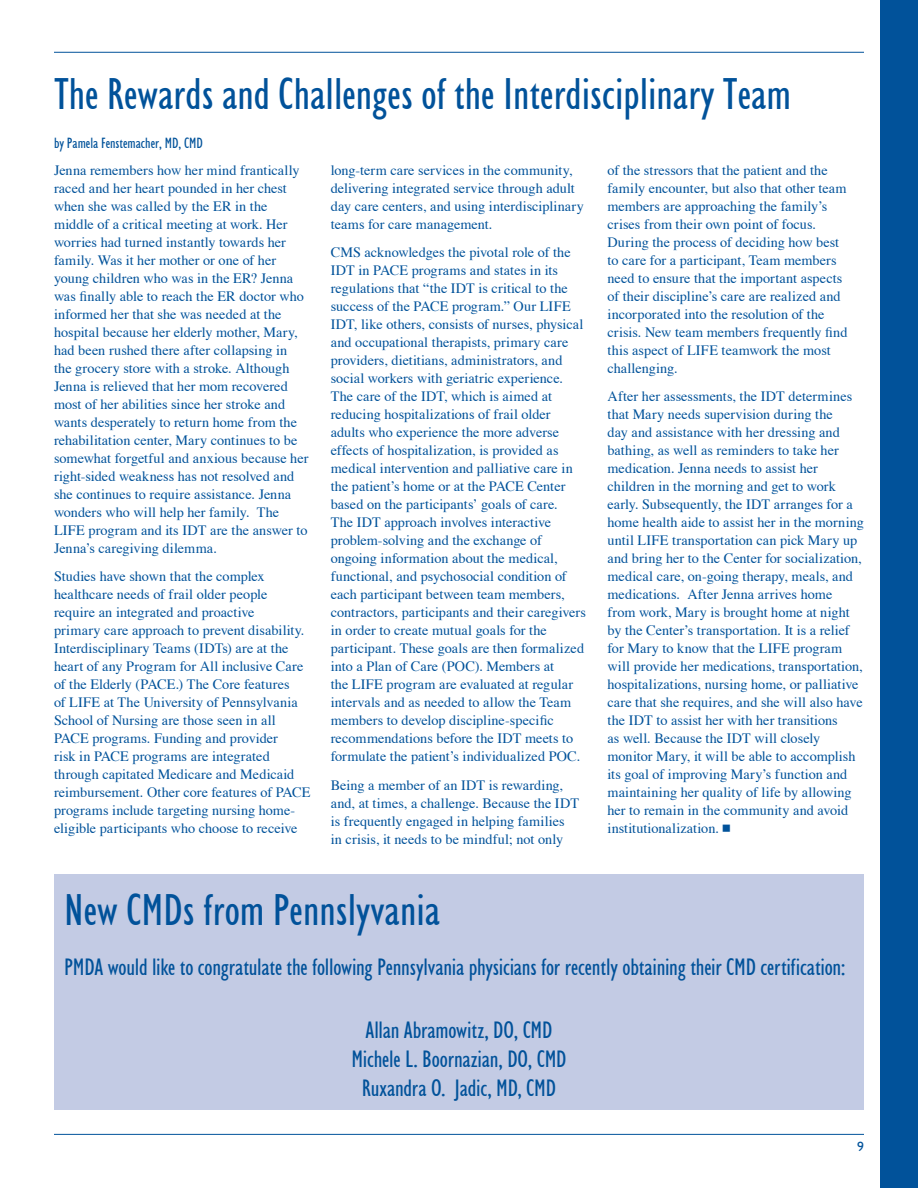
<style>
.page{position:relative;width:918px;height:1188px;background:#fff}
.page>*{position:absolute;margin:0;border:0;box-sizing:border-box;transform-origin:0 0}
.Headline_1{font:condensed 45px "Humanist 521 BT";color:#01529a}
.Subhead_One{font:condensed 24px "Humanist 521 BT";letter-spacing:-.01em;color:#01529a}
.Headline_1-2{font:condensed 15px "Humanist 521 BT";color:#01529a}
.Body_Text{font:14.25px/18px "Times";color:#01529a}
.t1{font:13.5px "Humanist 521 BT";color:#01529a}
</style>
<div class="page">
<hr style="left:54px;top:1134px;width:810px;height:1px;background:#01529a">
<div style="left:880px;top:0;width:38px;height:1188px;background:#01529a"></div>
<hr style="left:54px;top:52px;width:810px;height:1px;background:#01529a">
<div style="left:54px;top:875px;width:810px;height:235px;background:#c3cbe4"></div>
<p class="Headline_1" style="left:54px;top:68px;width:739px">The Rewards and Challenges of the Interdisciplinary Team</p>
<p class="Headline_1-2" style="left:54px;top:135px;width:151px">by Pamela Fenstemacher, MD, CMD</p>
<p class="Body_Text" style="left:54px;top:162px;width:256px">Jenna remembers how her mind frantically raced and her heart pounded in her chest when she was called by the ER in the middle of a critical meeting at work. Her worries had turned instantly towards her family. Was it her mother or one of her young children who was in the ER? Jenna was finally able to reach the ER doctor who informed her that she was needed at the hospital because her elderly mother, Mary, had been rushed there after collapsing in the grocery store with a stroke. Although Jenna is relieved that her mom recovered most of her abilities since her stroke and wants desperately to return home from the rehabilitation center, Mary continues to be somewhat forgetful and anxious because her right-sided weakness has not resolved and she continues to require assistance. Jenna wonders who will help her family. The LIFE program and its IDT are the answer to Jenna’s caregiving dilemma.</p>
<p class="Body_Text" style="left:54px;top:569px;width:258px">Studies have shown that the complex healthcare needs of frail older people require an integrated and proactive<br>primary care approach to prevent disability.<br>Interdisciplinary Teams (IDTs) are at the heart of any Program for All inclusive Care of the Elderly (PACE.) The Core features<br>of LIFE at The University of Pennsylvania School of Nursing are those seen in all PACE programs. Funding and provider<br>risk in PACE programs are integrated through capitated Medicare and Medicaid reimbursement. Other core features of PACE programs include targeting nursing home&shy;eligible participants who choose to receive</p>
<p class="Body_Text" style="left:331px;top:162px;width:255px">long-term care services in the community, delivering integrated service through adult day care centers, and using interdisciplinary teams for care management.</p>
<p class="Body_Text" style="left:331px;top:245px;width:257px">CMS acknowledges the pivotal role of the IDT in PACE programs and states in its regulations that “the IDT is critical to the success of the PACE program.” Our LIFE IDT, like others, consists of nurses, physical and occupational therapists, primary care providers, dietitians, administrators, and social workers with geriatric experience.<br>The care of the IDT, which is aimed at reducing hospitalizations of frail older adults who experience the more adverse effects of hospitalization, is provided as medical intervention and palliative care in the patient’s home or at the PACE Center based on the participants’ goals of care.<br>The IDT approach involves interactive problem-solving and the exchange of ongoing information about the medical, functional, and psychosocial condition of each participant between team members, contractors, participants and their caregivers in order to create mutual goals for the participant. These goals are then formalized into a Plan of Care (POC). Members at<br>the LIFE program are evaluated at regular intervals and as needed to allow the Team members to develop discipline-specific recommendations before the IDT meets to formulate the patient’s individualized POC.</p>
<p class="Body_Text" style="left:331px;top:777px;width:250px">Being a member of an IDT is rewarding, and, at times, a challenge. Because the IDT is frequently engaged in helping families in crisis, it needs to be mindful; not only</p>
<p class="Body_Text" style="left:608px;top:162px;width:242px">of the stressors that the patient and the family encounter, but also that other team members are approaching the family’s crises from their own point of focus.<br>During the process of deciding how best to care for a participant, Team members need to ensure that the important aspects of their discipline’s care are realized and incorporated into the resolution of the crisis. New team members frequently find this aspect of LIFE teamwork the most challenging.</p>
<p class="Body_Text" style="left:608px;top:389px;width:258px">After her assessments, the IDT determines that Mary needs supervision during the<br>day and assistance with her dressing and bathing, as well as reminders to take her medication. Jenna needs to assist her children in the morning and get to work early. Subsequently, the IDT arranges for a home health aide to assist her in the morning until LIFE transportation can pick Mary up and bring her to the Center for socialization, medical care, on-going therapy, meals, and medications. After Jenna arrives home<br>from work, Mary is brought home at night by the Center’s transportation. It is a relief for Mary to know that the LIFE program will provide her medications, transportation, hospitalizations, nursing home, or palliative care that she requires, and she will also have the IDT to assist her with her transitions<br>as well. Because the IDT will closely monitor Mary, it will be able to accomplish its goal of improving Mary’s function and maintaining her quality of life by allowing her to remain in the community and avoid institutionalization.</p>
<p class="Headline_1" style="left:64px;top:883px;width:378px">New CMDs from Pennslyvania</p>
<p class="Subhead_One" style="left:64px;top:953px;width:783px">PMDA would like to congratulate the following Pennsylvania physicians for recently obtaining their CMD certification:</p>
<p class="Subhead_One" style="left:366px;top:1016px;width:188px">Allan Abramowitz, DO, CMD</p>
<p class="Subhead_One" style="left:351px;top:1045px;width:217px">Michele L. Boornazian, DO, CMD</p>
<p class="Subhead_One" style="left:362px;top:1074px;width:196px">Ruxandra O. Jadic, MD, CMD</p>
<p class="t1" style="left:857px;top:1138px;width:8px">9</p>
</div>
